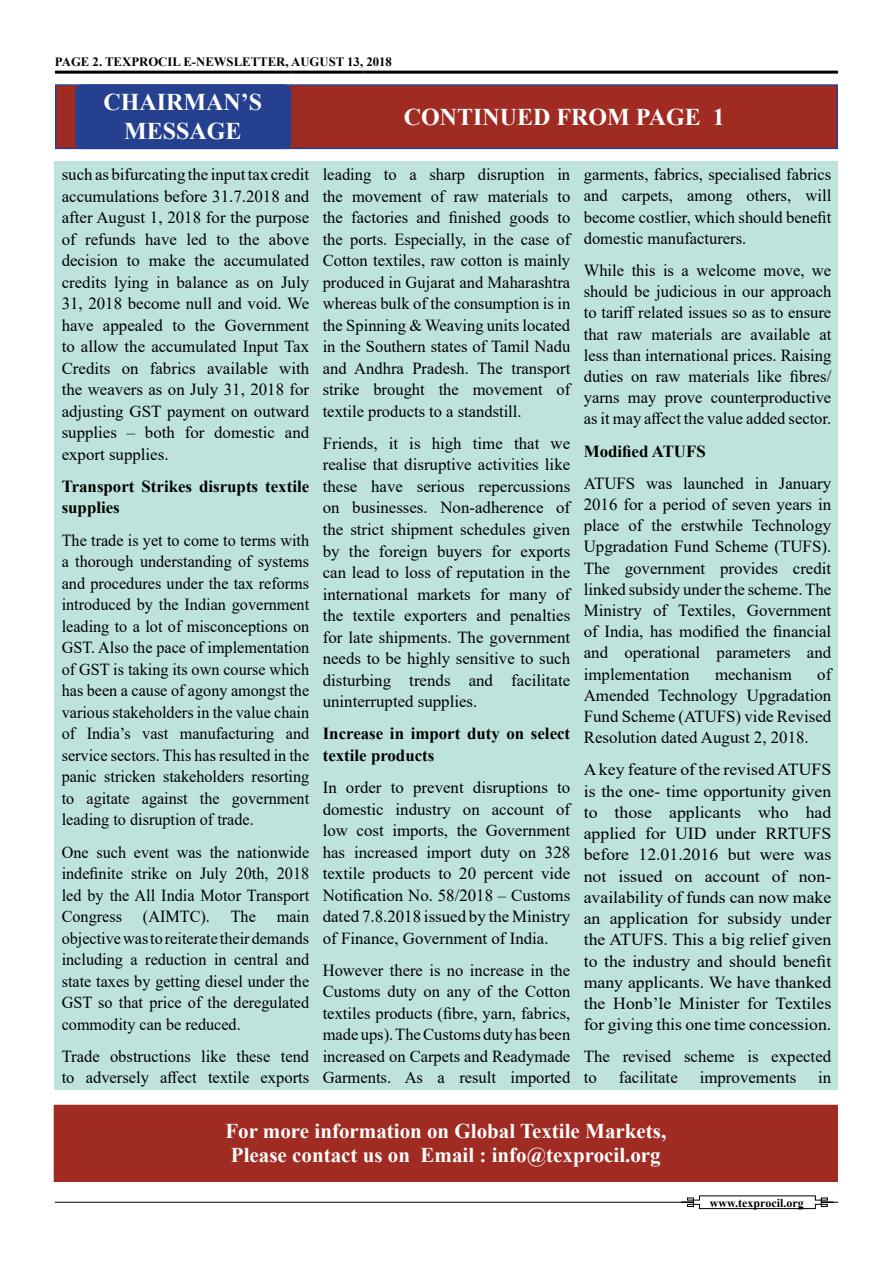
<style>
.page{position:relative;width:893px;height:1263px;background:#fff}
.page>*{position:absolute;margin:0;border:0;box-sizing:border-box;transform-origin:0 0}
.t1{font:700 24px/28.8px "Times New Roman";color:#fff;text-align:center}
.t2{font:700 21px/24px "Times New Roman";color:#fff}
.t3{font:16.8px/21.5px "Times New Roman";color:#000;text-align:justify}
.t4{font:16.8px/21.5px "Times New Roman";color:#000;text-align:justify;scale:.96 1}
.t5{font:16.8px/21.3px "Times New Roman";color:#000;text-align:justify;scale:1.05 1}
.t6{font:700 16.8px/21.5px "Times New Roman";color:#000}
.t7{font:700 12.75px "Times New Roman";color:#000}
.t8{font:700 12px "Times New Roman";color:#000}
</style>
<div class="page">
<hr style="left:55px;top:1202px;width:783px;height:1px;background:#000">
<svg style="left:681px;top:1195px;width:153px;height:14px"></svg>
<hr style="left:55px;top:71px;width:236px;height:3px;background:#000">
<hr style="left:291px;top:71px;width:72px;height:3px;background:#000">
<hr style="left:363px;top:71px;width:475px;height:3px;background:#000">
<div style="left:55px;top:84px;width:783px;height:65px;background:#a02b22;border:2px solid #25408f"></div>
<div style="left:76px;top:85px;width:214px;height:63px;background:#25408f;border-radius:7px"></div>
<div style="left:75px;top:84px;width:216px;height:65px;border:2px solid #25408f;border-radius:7px"></div>
<div style="left:55px;top:162px;width:783px;height:928px;background:#bde3dc"></div>
<div style="left:54px;top:1105px;width:783px;height:76px;background:#a02b22"></div>
<div style="left:54px;top:1105px;width:784px;height:77px;border:2px solid #a02b22"></div>
<p class="t7" style="left:55px;top:53px;width:338px">PAGE 2. TEXPROCIL E-NEWSLETTER, AUGUST 13, 2018</p>
<h1 class="t1" style="left:103px;top:87px;width:160px">CHAIRMAN’S<br>MESSAGE</h1>
<h1 class="t1" style="left:404px;top:102px;width:322px">CONTINUED FROM PAGE 1</h1>
<p class="t3" style="left:584px;top:163px;width:249px">garments, fabrics, specialised fabrics and carpets, among others, will become costlier, which should benefit domestic manufacturers.</p>
<p class="t3" style="left:584px;top:259px;width:249px">While this is a welcome move, we should be judicious in our approach to tariff related issues so as to ensure that raw materials are available at less than international prices. Raising duties on raw materials like fibres/ yarns may prove counterproductive as it may affect the value added sector.</p>
<p class="t6" style="left:584px;top:440px;width:124px">Modified ATUFS</p>
<p class="t3" style="left:584px;top:472px;width:249px">ATUFS was launched in January 2016 for a period of seven years in place of the erstwhile Technology Upgradation Fund Scheme (TUFS).<br>The government provides credit linked subsidy under the scheme. The Ministry of Textiles, Government of India, has modified the financial and operational parameters and implementation</p>
<p class="t3" style="left:62px;top:163px;width:249px">such as bifurcating the input tax credit accumulations before 31.7.2018 and after August 1, 2018 for the purpose of refunds have led to the above decision to make the accumulated credits lying in balance as on July 31, 2018 become null and void. We have appealed to the Government to allow the accumulated Input Tax Credits on fabrics available with the weavers as on July 31, 2018 for adjusting GST payment on outward supplies – both for domestic and export supplies.</p>
<p class="t6" style="left:62px;top:475px;width:249px">Transport Strikes disrupts textile supplies</p>
<p class="t4" style="left:62px;top:529px;width:259px">The trade is yet to come to terms with a thorough understanding of systems and procedures under the tax reforms introduced by the Indian government leading to a lot of misconceptions on GST. Also the pace of implementation of GST is taking its own course which has been a cause of agony amongst the various stakeholders in the value chain of India’s vast manufacturing and service sectors. This has resulted in the panic stricken stakeholders resorting to agitate against the government leading to disruption of trade.</p>
<p class="t4" style="left:62px;top:841px;width:259px">One such event was the nationwide indefinite strike on July 20th, 2018 led by the All India Motor Transport Congress (AIMTC). The main objective was to reiterate their demands including a reduction in central and state taxes by getting diesel under the GST so that price of the deregulated commodity can be reduced.</p>
<p class="t3" style="left:62px;top:1045px;width:249px">Trade obstructions like these tend to adversely affect textile exports</p>
<p class="t3" style="left:323px;top:163px;width:249px">leading to a sharp disruption in the movement of raw materials to the factories and finished goods to the ports. Especially, in the case of Cotton textiles, raw cotton is mainly produced in Gujarat and Maharashtra whereas bulk of the consumption is in the Spinning &amp; Weaving units located in the Southern states of Tamil Nadu and Andhra Pradesh. The transport strike brought the movement of textile products to a standstill.</p>
<p class="t3" style="left:323px;top:432px;width:249px">Friends, it is high time that we realise that disruptive activities like these have serious repercussions on businesses. Non-adherence of the strict shipment schedules given by the foreign buyers for exports can lead to loss of reputation in the international markets for many of the textile exporters and penalties for late shipments. The government needs to be highly sensitive to such disturbing trends and facilitate uninterrupted supplies.</p>
<p class="t6" style="left:323px;top:722px;width:249px">Increase in import duty on select textile products</p>
<p class="t3" style="left:323px;top:776px;width:249px">In order to prevent disruptions to domestic industry on account of low cost imports, the Government has increased import duty on 328 textile products to 20 percent vide Notification No. 58/2018 – Customs dated 7.8.2018 issued by the Ministry of Finance, Government of India.</p>
<p class="t3" style="left:323px;top:959px;width:249px">However there is no increase in the Customs duty on any of the Cotton textiles products (fibre, yarn, fabrics, made ups). The Customs duty has been increased on Carpets and Readymade Garments. As a result imported</p>
<p class="t3" style="left:715px;top:663px;width:78px">mechanism</p>
<p class="t3" style="left:584px;top:663px;width:249px;text-indent:233px">of Amended Technology Upgradation Fund Scheme (ATUFS) vide Revised Resolution dated August 2, 2018.</p>
<p class="t5" style="left:584px;top:759px;width:237px">A key feature of the revised ATUFS is the one- time opportunity given to those applicants who had applied for UID under RRTUFS before 12.01.2016 but were was not issued on account of non&shy;availability of funds can now make an application for subsidy under the ATUFS. This a big relief given to the industry and should benefit many applicants. We have thanked the Honb’le Minister for Textiles for giving this one time concession.</p>
<p class="t3" style="left:584px;top:1045px;width:249px">The revised scheme is expected to</p>
<p class="t3" style="left:619px;top:1066px;width:61px">facilitate</p>
<p class="t3" style="left:700px;top:1066px;width:98px">improvements</p>
<p class="t3" style="left:818px;top:1066px;width:15px">in</p>
<p class="t2" style="left:225px;top:1119px;width:442px">For more information on Global Textile Markets,<br>Please contact us on Email : info@texprocil.org</p>
<p class="t8" style="left:710px;top:1194px;width:95px">www.texprocil.org</p>
</div>
